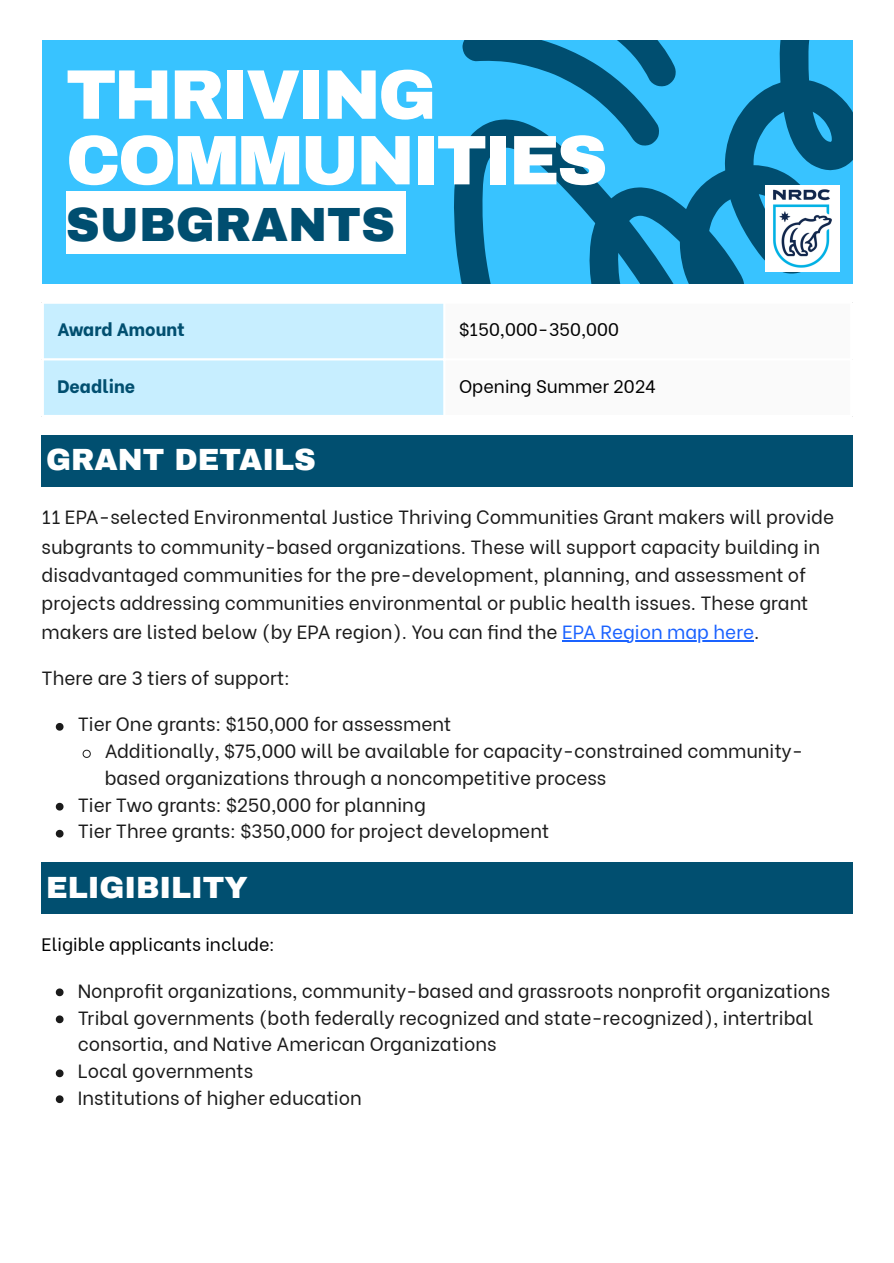
<style>
.page{position:relative;width:894px;height:1263px;background:#fff}
.page>*{position:absolute;margin:0;border:0;box-sizing:border-box;transform-origin:0 0}
.t1{font:900 70.2px/65.6px "Archivo";letter-spacing:-.04em;color:#fff}
.t2{font:900 46.95px "Archivo";color:#004e70}
.t3{font:900 30px "Archivo";color:#fff}
.t4{font:19.05px/28.7px "Be Vietnam";color:#1b1b1b}
.t5{font:18px "Be Vietnam";color:#000}
.t6{font:800 18px "Be Vietnam";color:#014f70}
.s1{color:#1a62ff}
</style>
<div class="page">
<hr style="left:562px;top:640px;width:38px;height:1px;background:#1a62ff">
<hr style="left:600px;top:640px;width:62px;height:1px;background:#1a62ff">
<hr style="left:662px;top:640px;width:92px;height:1px;background:#1a62ff">
<div style="left:42px;top:40px;width:810px;height:244px;background:#38c3ff"></div>
<svg style="left:454px;top:40px;width:398px;height:244px"></svg>
<div style="left:66px;top:191px;width:339px;height:63px;background:#fff"></div>
<img style="left:765px;top:186px;width:73px;height:85px">
<div style="left:44px;top:304px;width:399px;height:111px;background:#c7eeff"></div>
<hr style="left:42px;top:358px;width:810px;height:2px;background:#fff">
<div style="left:42px;top:435px;width:810px;height:52px;background:#014f70"></div>
<svg style="left:56px;top:723px;width:7px;height:8px"></svg>
<svg style="left:82px;top:749px;width:9px;height:9px"></svg>
<svg style="left:56px;top:803px;width:7px;height:7px"></svg>
<svg style="left:56px;top:830px;width:7px;height:7px"></svg>
<div style="left:42px;top:863px;width:810px;height:51px;background:#014f70"></div>
<svg style="left:56px;top:988px;width:7px;height:8px"></svg>
<svg style="left:56px;top:1015px;width:7px;height:8px"></svg>
<svg style="left:56px;top:1069px;width:7px;height:8px"></svg>
<svg style="left:56px;top:1095px;width:7px;height:8px"></svg>
<p class="t1" style="left:66px;top:63px;width:543px">THRIVING<br>COMMUNITIES</p>
<p class="t2" style="left:66px;top:200px;width:330px">SUBGRANTS</p>
<p class="t6" style="left:57px;top:315px;width:129px">Award Amount</p>
<p class="t5" style="left:459px;top:315px;width:161px">$150,000-350,000</p>
<p class="t6" style="left:57px;top:372px;width:79px">Deadline</p>
<p class="t5" style="left:459px;top:372px;width:198px">Opening Summer 2024</p>
<p class="t3" style="left:46px;top:444px;width:271px">GRANT DETAILS</p>
<p class="t4" style="left:42px;top:501px;width:793px">11 EPA-selected Environmental Justice Thriving Communities Grant makers will provide subgrants to community-based organizations. These will support capacity building in disadvantaged communities for the pre-development, planning, and assessment of projects addressing communities environmental or public health issues. These grant makers are listed below (by EPA region). You can find the <span class="s1">EPA Region map here</span>.</p>
<p class="t4" style="left:42px;top:662px;width:250px">There are 3 tiers of support:</p>
<p class="t4" style="left:78px;top:708px;width:375px">Tier One grants: $150,000 for assessment</p>
<p class="t4" style="left:105px;top:736px;width:699px;line-height:27px">Additionally, $75,000 will be available for capacity-constrained community&shy;based organizations through a noncompetitive process</p>
<p class="t4" style="left:78px;top:789px;width:349px">Tier Two grants: $250,000 for planning</p>
<p class="t4" style="left:78px;top:815px;width:473px">Tier Three grants: $350,000 for project development</p>
<p class="t3" style="left:46px;top:871px;width:203px">ELIGIBILITY</p>
<p class="t5" style="left:42px;top:929px;width:234px">Eligible applicants include:</p>
<p class="t4" style="left:78px;top:975px;width:754px">Nonprofit organizations, community-based and grassroots nonprofit organizations</p>
<p class="t4" style="left:78px;top:1003px;width:737px;line-height:25.8px">Tribal governments (both federally recognized and state-recognized), intertribal consortia, and Native American Organizations</p>
<p class="t4" style="left:78px;top:1055px;width:177px">Local governments</p>
<p class="t4" style="left:78px;top:1082px;width:285px">Institutions of higher education</p>
</div>
